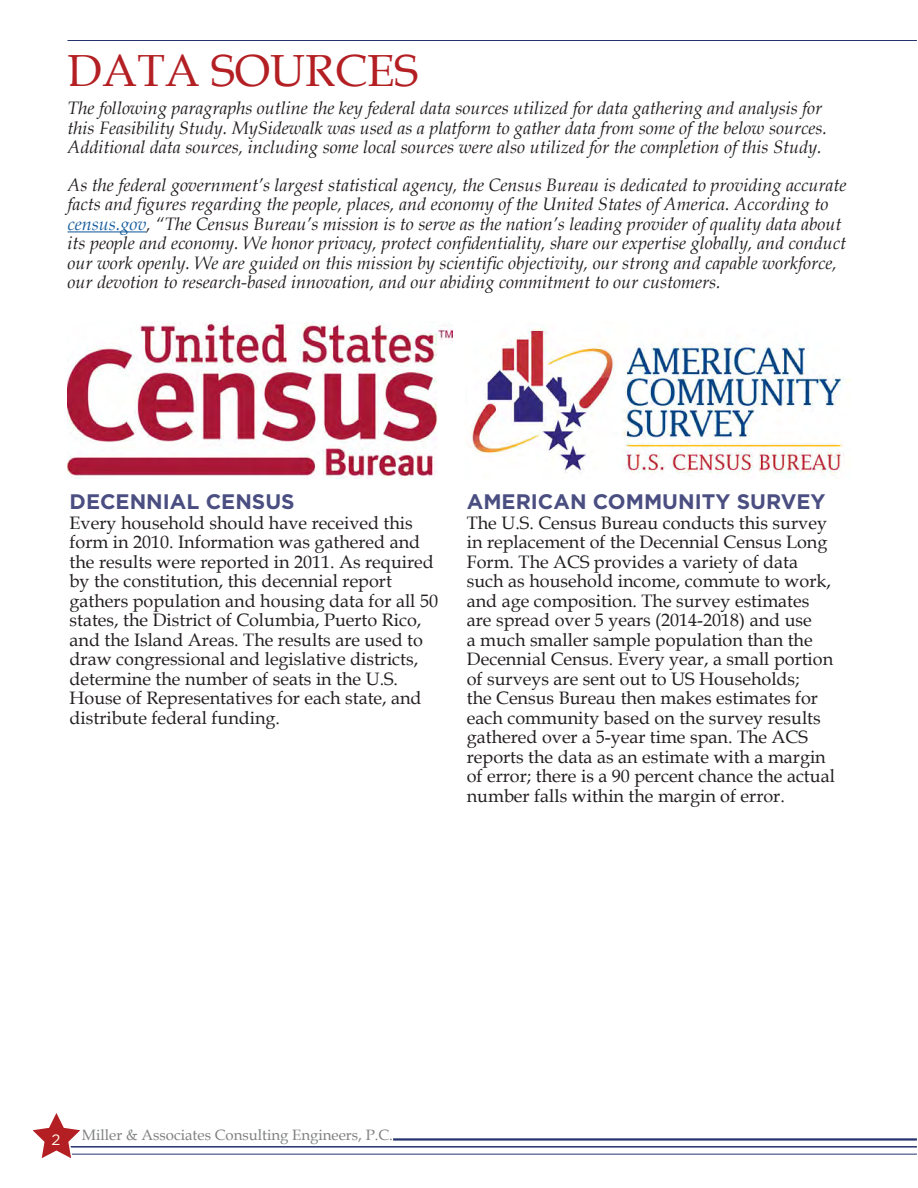
<style>
.page{position:relative;width:918px;height:1188px;background:#fff}
.page>*{position:absolute;margin:0;border:0;box-sizing:border-box;transform-origin:0 0}
.Heading_1{font:45px "Book Antiqua";color:#b31f23}
.Heading_3{font:700 21px "Gotham";color:#4a4e81}
.t1{font:18px/19.5px "Book Antiqua";color:#231f20}
.Intro_Paragraph{font:italic 18px/19.5px "Book Antiqua";color:#231f20}
.t2{font:15px "Book Antiqua";color:#7f8080}
.t3{font:15px "Gotham";color:#fffde9}
.s1{color:#175d9e}
</style>
<div class="page">
<hr style="left:70px;top:1146px;width:847px;height:2px;background:#25336f">
<hr style="left:70px;top:1154px;width:847px;height:1px;background:#25336f">
<hr style="left:393px;top:1138px;width:524px;height:3px;background:#25336f">
<svg style="left:33px;top:1113px;width:52px;height:45px"></svg>
<hr style="left:68px;top:40px;width:849px;height:1px;background:#25336f">
<hr style="left:68px;top:231px;width:78px;height:1px;background:#175d9e">
<img style="left:469px;top:327px;width:381px;height:147px">
<img style="left:68px;top:322px;width:384px;height:157px">
<p class="Heading_1" style="left:68px;top:39px;width:352px">DATA SOURCES</p>
<p class="Intro_Paragraph" style="left:68px;top:98px;width:761px">The following paragraphs outline the key federal data sources utilized for data gathering and analysis for this Feasibility Study. MySidewalk was used as a platform to gather data from some of the below sources.<br>Additional data sources, including some local sources were also utilized for the completion of this Study.</p>
<p class="Intro_Paragraph" style="left:68px;top:174px;width:781px">As the federal government’s largest statistical agency, the Census Bureau is dedicated to providing accurate facts and figures regarding the people, places, and economy of the United States of America. According to <span class="s1">census.gov</span>, “The Census Bureau’s mission is to serve as the nation’s leading provider of quality data about its people and economy. We honor privacy, protect confidentiality, share our expertise globally, and conduct our work openly. We are guided on this mission by scientific objectivity, our strong and capable workforce, our devotion to research-based innovation, and our abiding commitment to our customers.</p>
<p class="Heading_3" style="left:70px;top:488px;width:227px">DECENNIAL CENSUS</p>
<p class="t1" style="left:70px;top:512px;width:370px">Every household should have received this form in 2010. Information was gathered and the results were reported in 2011. As required by the constitution, this decennial report gathers population and housing data for all 50 states, the District of Columbia, Puerto Rico, and the Island Areas. The results are used to draw congressional and legislative districts, determine the number of seats in the U.S.<br>House of Representatives for each state, and distribute federal funding.</p>
<p class="Heading_3" style="left:467px;top:488px;width:360px">AMERICAN COMMUNITY SURVEY</p>
<p class="t1" style="left:467px;top:512px;width:370px">The U.S. Census Bureau conducts this survey in replacement of the Decennial Census Long Form. The ACS provides a variety of data such as household income, commute to work, and age composition. The survey estimates are spread over 5 years (2014-2018) and use<br>a much smaller sample population than the Decennial Census. Every year, a small portion of surveys are sent out to US Households;<br>the Census Bureau then makes estimates for each community based on the survey results gathered over a 5-year time span. The ACS reports the data as an estimate with a margin of error; there is a 90 percent chance the actual number falls within the margin of error.</p>
<p class="t3" style="left:52px;top:1130px;width:10px">2</p>
<p class="t2" style="left:82px;top:1125px;width:312px">Miller &amp; Associates Consulting Engineers, P.C.</p>
</div>
